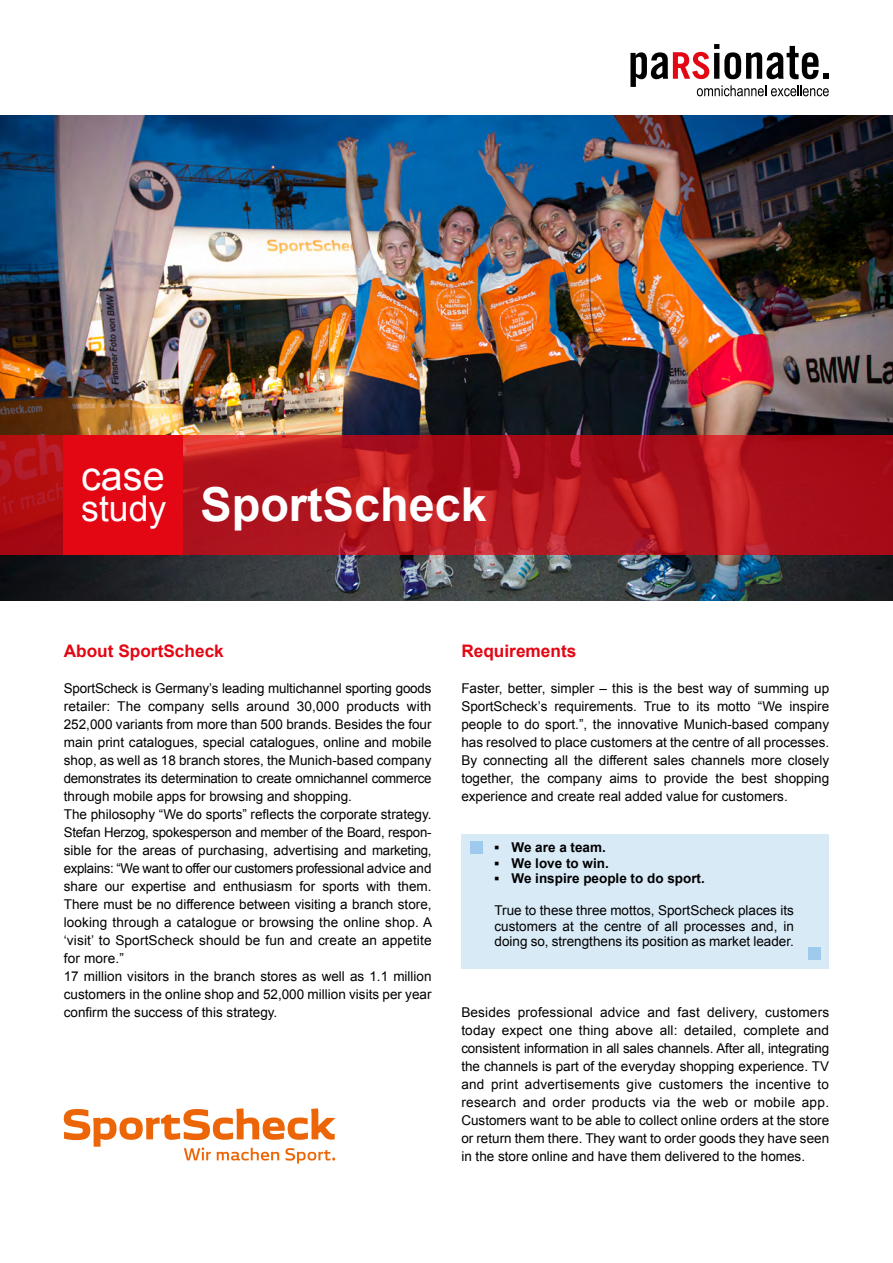
<style>
.page{position:relative;width:893px;height:1263px;background:#fff}
.page>*{position:absolute;margin:0;border:0;box-sizing:border-box;transform-origin:0 0}
.t1{font:700 46.8px "Arial";color:#fff}
.t2{font:39.6px "Arial";color:#fff}
.t3{font:700 17.25px "Arial";color:#e30613}
.t4{font:13.5px/18px "Arial";color:#000;text-align:justify}
.t5{font:700 13.5px "Arial";color:#000}
.s1{font-weight:400;font-size:35.55px}
</style>
<div class="page">
<img style="left:0;top:115px;width:893px;height:485px">
<svg style="left:630px;top:44px;width:199px;height:52px"></svg>
<svg style="left:0;top:436px;width:893px;height:119px;background:#b1151d"></svg>
<div style="left:64px;top:436px;width:119px;height:119px;background:#e30613"></div>
<svg style="left:64px;top:1108px;width:271px;height:55px"></svg>
<div style="left:461px;top:833px;width:368px;height:135px;background:#d9eaf7"></div>
<div style="left:808px;top:947px;width:13px;height:12px;background:#a0caed"></div>
<div style="left:470px;top:841px;width:13px;height:13px;background:#a0caed"></div>
<h2 class="t2" style="left:81px;top:450px;width:85px">case</h2>
<h1 class="t1" style="left:81px;top:474px;width:407px"><span class="s1">study</span> SportScheck</h1>
<p class="t3" style="left:64px;top:639px;width:162px">About SportScheck</p>
<p class="t4" style="left:64px;top:679px;width:370px;text-align:left">SportScheck is Germany’s leading multichannel sporting goods retailer: The company sells around 30,000 products with 252,000 variants from more than 500 brands. Besides the four main print catalogues, special catalogues, online and mobile shop, as well as 18 branch stores, the Munich-based company demonstrates its determination to create omnichannel commerce through mobile apps for browsing and shopping.<br>The philosophy “We do sports” reflects the corporate strategy.<br>Stefan Herzog, spokesperson and member of the Board, respon&shy;sible for the areas of purchasing, advertising and marketing, explains: “We want to offer our customers professional advice and share our expertise and enthusiasm for sports with them.<br>There must be no difference between visiting a branch store, looking through a catalogue or browsing the online shop. A ‘visit’ to SportScheck should be fun and create an appetite for more.”<br>17 million visitors in the branch stores as well as 1.1 million customers in the online shop and 52,000 million visits per year confirm the success of this strategy.</p>
<p class="t3" style="left:461px;top:639px;width:117px">Requirements</p>
<p class="t4" style="left:461px;top:679px;width:369px">Faster, better, simpler – this is the best way of summing up SportScheck’s requirements. True to its motto “We inspire people to do sport.”, the innovative Munich-based company has resolved to place customers at the centre of all processes.<br>By connecting all the different sales channels more closely together, the company aims to provide the best shopping experience and create real added value for customers.</p>
<p class="t5" style="left:495px;top:838px;width:113px">▪ We are a team.</p>
<p class="t5" style="left:495px;top:854px;width:116px">▪ We love to win.</p>
<p class="t5" style="left:495px;top:870px;width:212px">▪ We inspire people to do sport.</p>
<p class="t4" style="left:495px;top:902px;width:301px;line-height:15.8px">True to these three mottos, SportScheck places its customers at the centre of all processes and, in doing so, strengthens its position as market leader.</p>
<p class="t4" style="left:461px;top:1003px;width:369px">Besides professional advice and fast delivery, customers today expect one thing above all: detailed, complete and consistent information in all sales channels. After all, integrating the channels is part of the everyday shopping experience. TV and print advertisements give customers the incentive to research and order products via the web or mobile app.<br>Customers want to be able to collect online orders at the store or return them there. They want to order goods they have seen in the store online and have them delivered to the homes.</p>
</div>
